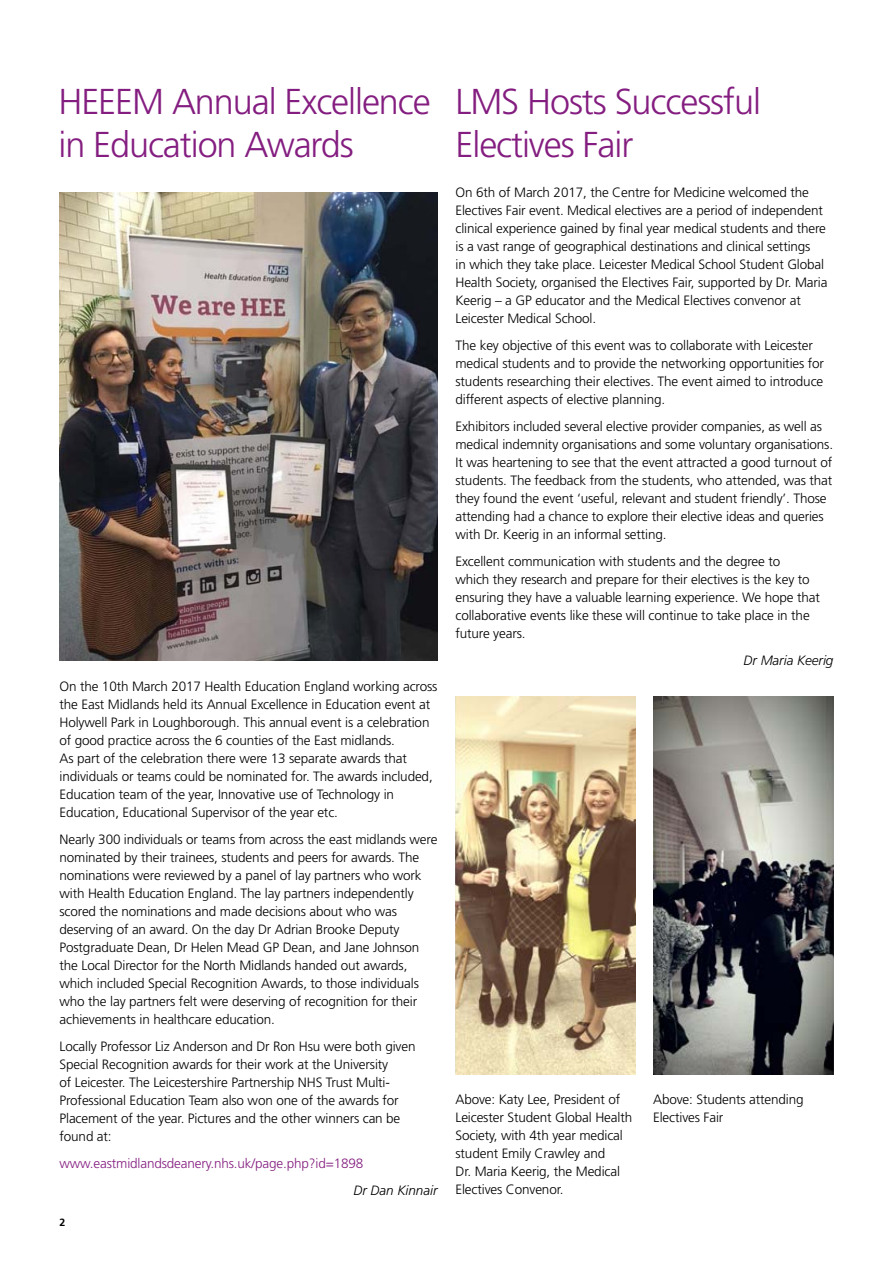
<style>
.page{position:relative;width:893px;height:1263px;background:#fff}
.page>*{position:absolute;margin:0;border:0;box-sizing:border-box;transform-origin:0 0}
.t1{font:300 36px/43.2px "Frutiger";letter-spacing:-.03em;color:#841d80}
.t2{font:300 13.5px/18px "Frutiger";letter-spacing:-.01em;color:#000}
.t3{font:300 13.5px "Frutiger";letter-spacing:-.01em;color:#841d80}
.t4{font:italic 300 13.5px "Frutiger";letter-spacing:-.005em;color:#000}
.t5{font:700 10.5px "Frutiger";color:#000}
</style>
<div class="page">
<img style="left:60px;top:192px;width:377px;height:468px">
<img style="left:455px;top:697px;width:180px;height:377px">
<img style="left:653px;top:697px;width:180px;height:377px">
<h1 class="t1" style="left:58px;top:81px;width:374px">HEEEM Annual Excellence in Education Awards</h1>
<p class="t2" style="left:60px;top:677px;width:379px">On the 10th March 2017 Health Education England working across the East Midlands held its Annual Excellence in Education event at Holywell Park in Loughborough. This annual event is a celebration of good practice across the 6 counties of the East midlands.<br>As part of the celebration there were 13 separate awards that individuals or teams could be nominated for. The awards included, Education team of the year, Innovative use of Technology in Education, Educational Supervisor of the year etc.</p>
<p class="t2" style="left:60px;top:830px;width:379px">Nearly 300 individuals or teams from across the east midlands were nominated by their trainees, students and peers for awards. The nominations were reviewed by a panel of lay partners who work with Health Education England. The lay partners independently scored the nominations and made decisions about who was deserving of an award. On the day Dr Adrian Brooke Deputy Postgraduate Dean, Dr Helen Mead GP Dean, and Jane Johnson the Local Director for the North Midlands handed out awards, which included Special Recognition Awards, to those individuals who the lay partners felt were deserving of recognition for their achievements in healthcare education.</p>
<p class="t2" style="left:60px;top:1037px;width:357px">Locally Professor Liz Anderson and Dr Ron Hsu were both given Special Recognition awards for their work at the University<br>of Leicester. The Leicestershire Partnership NHS Trust Multi-Professional Education Team also won one of the awards for Placement of the year. Pictures and the other winners can be found at:</p>
<p class="t3" style="left:60px;top:1155px;width:305px">www.eastmidlandsdeanery.nhs.uk/page.php?id=1898</p>
<p class="t4" style="left:354px;top:1182px;width:85px">Dr Dan Kinnair</p>
<p class="t5" style="left:60px;top:1216px;width:7px">2</p>
<h1 class="t1" style="left:455px;top:81px;width:307px">LMS Hosts Successful<br>Electives Fair</h1>
<p class="t2" style="left:455px;top:183px;width:374px">On 6th of March 2017, the Centre for Medicine welcomed the Electives Fair event. Medical electives are a period of independent clinical experience gained by final year medical students and there is a vast range of geographical destinations and clinical settings<br>in which they take place. Leicester Medical School Student Global Health Society, organised the Electives Fair, supported by Dr. Maria Keerig – a GP educator and the Medical Electives convenor at Leicester Medical School.</p>
<p class="t2" style="left:455px;top:336px;width:370px">The key objective of this event was to collaborate with Leicester medical students and to provide the networking opportunities for students researching their electives. The event aimed to introduce different aspects of elective planning.</p>
<p class="t2" style="left:455px;top:417px;width:379px">Exhibitors included several elective provider companies, as well as medical indemnity organisations and some voluntary organisations.<br>It was heartening to see that the event attracted a good turnout of students. The feedback from the students, who attended, was that they found the event ‘useful, relevant and student friendly’. Those attending had a chance to explore their elective ideas and queries with Dr. Keerig in an informal setting.</p>
<p class="t2" style="left:455px;top:552px;width:366px">Excellent communication with students and the degree to<br>which they research and prepare for their electives is the key to ensuring they have a valuable learning experience. We hope that collaborative events like these will continue to take place in the future years.</p>
<p class="t4" style="left:744px;top:652px;width:91px">Dr Maria Keerig</p>
<p class="t2" style="left:455px;top:1091px;width:178px">Above: Katy Lee, President of<br>Leicester Student Global Health<br>Society, with 4th year medical student Emily Crawley and<br>Dr. Maria Keerig, the Medical<br>Electives Convenor.</p>
<p class="t2" style="left:653px;top:1091px;width:152px">Above: Students attending<br>Electives Fair</p>
</div>
